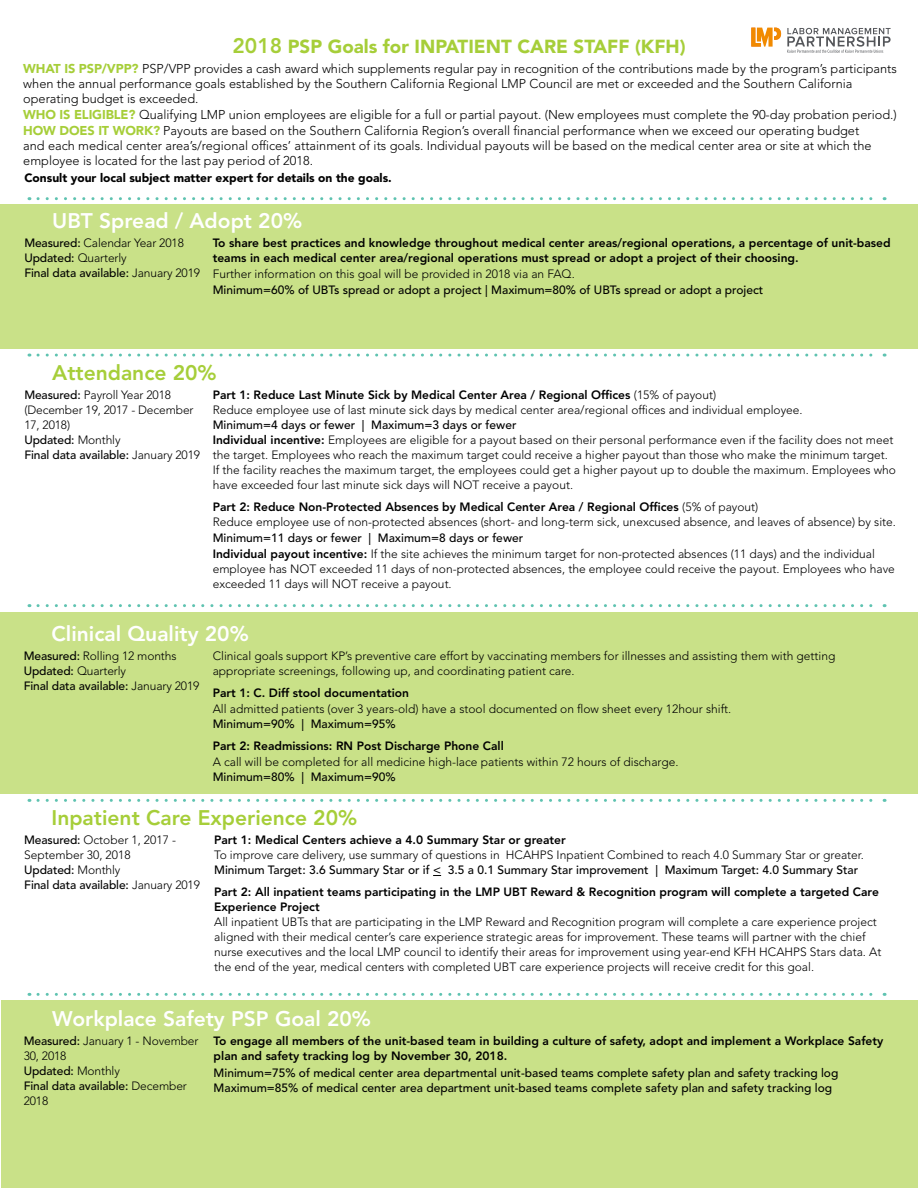
<style>
.page{position:relative;width:918px;height:1188px;background:#fff}
.page>*{position:absolute;margin:0;border:0;box-sizing:border-box;transform-origin:0 0}
.t1{font:800 21px "Avenir LT Std";color:#fff}
.t2{font:800 21px "Avenir LT Std";color:#a6ce39}
.t3{font:900 18.75px "Avenir LT Std";color:#a6ce39}
.t4{font:300 12.75px/15.3px "Avenir LT Std";color:#000}
.t5{font:300 12px/15px "Avenir LT Std";color:#000}
.t6{font:800 12px/15px "Avenir LT Std";color:#000}
.t7{font:500 12px/15px "Avenir LT Std";color:#000}
.t8{font:900 12px "Avenir LT Std";color:#000}
.s1{font-weight:800;font-size:21px}
.s2{font-weight:900;color:#a6ce39}
.s3{font-weight:300}
.s4{font-weight:500}
.s5{font-weight:800}
</style>
<div class="page">
<svg style="left:38px;top:354px;width:847px;height:3px"></svg>
<svg style="left:38px;top:799px;width:847px;height:3px"></svg>
<svg style="left:38px;top:604px;width:847px;height:3px"></svg>
<svg style="left:38px;top:993px;width:847px;height:3px"></svg>
<svg style="left:38px;top:197px;width:847px;height:3px"></svg>
<div style="left:0;top:205px;width:918px;height:144px;background:#c9e188"></div>
<div style="left:0;top:612px;width:918px;height:182px;background:#c9e188"></div>
<div style="left:1px;top:1000px;width:917px;height:188px;background:#c9e188"></div>
<svg style="left:751px;top:28px;width:30px;height:19px"></svg>
<svg style="left:787px;top:28px;width:104px;height:25px"></svg>
<h2 class="t3" style="left:233px;top:35px;width:455px"><span class="s1">2018</span> PSP Goals for INPATIENT CARE STAFF (KFH)</h2>
<p class="t4" style="left:23px;top:61px;width:875px"><span class="s2">WHAT IS PSP/VPP?</span> PSP/VPP provides a cash award which supplements regular pay in recognition of the contributions made by the program’s participants when the annual performance goals established by the Southern California Regional LMP Council are met or exceeded and the Southern California operating budget is exceeded.<br><span class="s2">WHO IS ELIGIBLE?</span> Qualifying LMP union employees are eligible for a full or partial payout. (New employees must complete the 90-day probation period.)<br><span class="s2">HOW DOES IT WORK?</span> Payouts are based on the Southern California Region’s overall financial performance when we exceed our operating budget<br>and each medical center area’s/regional offices’ attainment of its goals. Individual payouts will be based on the medical center area or site at which the employee is located for the last pay period of 2018.</p>
<p class="t8" style="left:24px;top:170px;width:369px">Consult your local subject matter expert for details on the goals.</p>
<h1 class="t1" style="left:52px;top:208px;width:252px">UBT Spread / Adopt 20%</h1>
<p class="t7" style="left:24px;top:236px;width:177px">Measured: <span class="s3">Calendar Year 2018<br></span>Updated: <span class="s3">Quarterly<br></span>Final data available: <span class="s3">January 2019</span></p>
<p class="t6" style="left:213px;top:235px;width:679px">To share best practices and knowledge throughout medical center areas/regional operations, a percentage of unit-based teams in each medical center area/regional operations must spread or adopt a project of their choosing.</p>
<p class="t5" style="left:213px;top:267px;width:364px">Further information on this goal will be provided in 2018 via an FAQ.</p>
<p class="t7" style="left:213px;top:283px;width:552px">Minimum=60% of UBTs spread or adopt a project | Maximum=80% of UBTs spread or adopt a project</p>
<h1 class="t2" style="left:52px;top:360px;width:166px">Attendance 20%</h1>
<p class="t5" style="left:24px;top:387px;width:177px"><span class="s4">Measured:</span> Payroll Year 2018 (December 19, 2017 - December<br>17, 2018)<br><span class="s4">Updated:</span> Monthly<br><span class="s4">Final data available:</span> January 2019</p>
<p class="t5" style="left:213px;top:387px;width:592px"><span class="s5">Part 1: Reduce Last Minute Sick by Medical Center Area / Regional Offices</span> (15% of payout)<br>Reduce employee use of last minute sick days by medical center area/regional offices and individual employee.</p>
<p class="t5" style="left:213px;top:417px;width:685px"><span class="s4">Minimum=4 days or fewer | Maximum=3 days or fewer<br></span><span class="s5">Individual incentive:</span> Employees are eligible for a payout based on their personal performance even if the facility does not meet the target. Employees who reach the maximum target could receive a higher payout than those who make the minimum target.<br>If the facility reaches the maximum target, the employees could get a higher payout up to double the maximum. Employees who have exceeded four last minute sick days will NOT receive a payout.</p>
<p class="t5" style="left:213px;top:499px;width:685px"><span class="s5">Part 2: Reduce Non-Protected Absences by Medical Center Area / Regional Offices</span> (5% of payout)<br>Reduce employee use of non-protected absences (short- and long-term sick, unexcused absence, and leaves of absence) by site.</p>
<p class="t5" style="left:213px;top:530px;width:684px"><span class="s4">Minimum=11 days or fewer | Maximum=8 days or fewer<br></span><span class="s5">Individual payout incentive:</span> If the site achieves the minimum target for non-protected absences (11 days) and the individual employee has NOT exceeded 11 days of non-protected absences, the employee could receive the payout. Employees who have exceeded 11 days will NOT receive a payout.</p>
<h1 class="t1" style="left:52px;top:621px;width:199px">Clinical Quality 20%</h1>
<p class="t7" style="left:24px;top:649px;width:177px">Measured: <span class="s3">Rolling 12 months<br></span>Updated: <span class="s3">Quarterly<br></span>Final data available: <span class="s3">January 2019</span></p>
<p class="t5" style="left:213px;top:649px;width:624px">Clinical goals support KP’s preventive care effort by vaccinating members for illnesses and assisting them with getting appropriate screenings, following up, and coordinating patient care.</p>
<p class="t6" style="left:213px;top:685px;width:198px">Part 1: C. Diff stool documentation</p>
<p class="t5" style="left:213px;top:701px;width:520px">All admitted patients (over 3 years-old) have a stool documented on flow sheet every 12hour shift.</p>
<p class="t7" style="left:213px;top:717px;width:184px">Minimum=90% | Maximum=95%</p>
<p class="t6" style="left:213px;top:738px;width:293px">Part 2: Readmissions: RN Post Discharge Phone Call</p>
<p class="t5" style="left:213px;top:754px;width:467px">A call will be completed for all medicine high-lace patients within 72 hours of discharge.</p>
<p class="t7" style="left:213px;top:769px;width:184px">Minimum=80% | Maximum=90%</p>
<h1 class="t2" style="left:52px;top:805px;width:307px">Inpatient Care Experience 20%</h1>
<p class="t5" style="left:24px;top:833px;width:177px"><span class="s4">Measured:</span> October 1, 2017 -<br>September 30, 2018<br><span class="s4">Updated:</span> Monthly<br><span class="s4">Final data available:</span> January 2019</p>
<p class="t6" style="left:214px;top:833px;width:353px">Part 1: Medical Centers achieve a 4.0 Summary Star or greater</p>
<p class="t5" style="left:214px;top:848px;width:651px">To improve care delivery, use summary of questions in HCAHPS Inpatient Combined to reach 4.0 Summary Star or greater.</p>
<p class="t7" style="left:214px;top:863px;width:645px">Minimum Target: 3.6 Summary Star or if &lt; 3.5 a 0.1 Summary Star improvement | Maximum Target: 4.0 Summary Star</p>
<p class="t6" style="left:214px;top:884px;width:666px">Part 2: All inpatient teams participating in the LMP UBT Reward &amp; Recognition program will complete a targeted Care<br>Experience Project</p>
<p class="t5" style="left:214px;top:914px;width:669px">All inpatient UBTs that are participating in the LMP Reward and Recognition program will complete a care experience project aligned with their medical center’s care experience strategic areas for improvement. These teams will partner with the chief nurse executives and the local LMP council to identify their areas for improvement using year-end KFH HCAHPS Stars data. At the end of the year, medical centers with completed UBT care experience projects will receive credit for this goal.</p>
<h1 class="t1" style="left:52px;top:1007px;width:320px">Workplace Safety PSP Goal 20%</h1>
<p class="t5" style="left:24px;top:1034px;width:176px"><span class="s4">Measured:</span> January 1 - November<br>30, 2018<br><span class="s4">Updated:</span> Monthly<br><span class="s4">Final data available:</span> December<br>2018</p>
<p class="t6" style="left:214px;top:1034px;width:671px">To engage all members of the unit-based team in building a culture of safety, adopt and implement a Workplace Safety plan and safety tracking log by November 30, 2018.</p>
<p class="t7" style="left:214px;top:1065px;width:626px">Minimum=75% of medical center area departmental unit-based teams complete safety plan and safety tracking log<br>Maximum=85% of medical center area department unit-based teams complete safety plan and safety tracking log</p>
</div>
